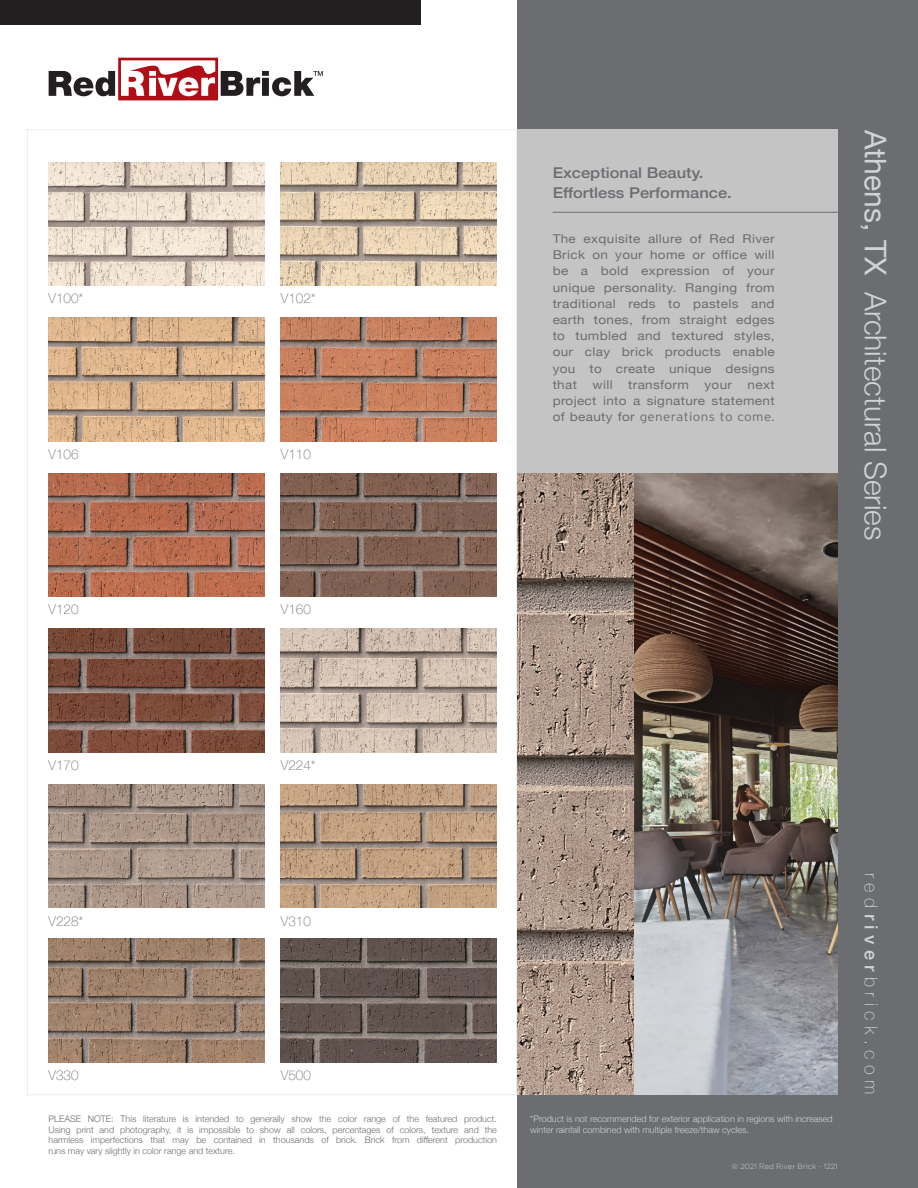
<style>
.page{position:relative;width:918px;height:1188px;background:#fff}
.page>*{position:absolute;margin:0;border:0;box-sizing:border-box;transform-origin:0 0}
.t1{font:300 30px "Helvetica Neue";color:#d1d2d4}
.t2{font:100 18px "Helvetica Neue";letter-spacing:.3em;color:#d1d2d4}
.t3{font:500 14.85px/19.8px "Helvetica Neue";color:#6c6d70;scale:1.11 1}
.t4{font:100 13.5px "Helvetica Neue";color:#6c6d70}
.t5{font:12.15px/16.2px "Helvetica Neue";letter-spacing:.025em;color:#6c6d70;text-align:justify;scale:1.11 1}
.t6{font:300 12.15px "Interstate";letter-spacing:.025em;color:#6c6d70;scale:1.11 1}
.t7{font:300 9px/10.5px "Helvetica Neue";color:#6c6d70;text-align:justify}
.t8{font:300 9px/10.8px "Helvetica Neue";color:#d1d2d4}
.t9{font:300 7.5px "Gotham";color:#d1d2d4}
.s1{font-family:"Helvetica Neue";font-weight:400}
.s2{font-weight:400}
.s3{font-weight:500}
</style>
<div class="page">
<div style="left:517px;top:0;width:401px;height:1188px;background:#6c6d70"></div>
<div style="left:0;top:0;width:421px;height:25px;background:#231f20"></div>
<div style="left:517px;top:130px;width:321px;height:964px;background:#c4c4c5"></div>
<img style="left:517px;top:473px;width:321px;height:622px">
<hr style="left:553px;top:212px;width:285px;height:1px;background:#6c6d70">
<img style="left:49px;top:473px;width:216px;height:124px">
<img style="left:281px;top:318px;width:216px;height:123px">
<img style="left:49px;top:318px;width:216px;height:123px">
<img style="left:281px;top:162px;width:216px;height:124px">
<img style="left:49px;top:162px;width:216px;height:124px">
<img style="left:49px;top:629px;width:216px;height:123px">
<img style="left:49px;top:784px;width:216px;height:124px">
<img style="left:281px;top:473px;width:216px;height:124px">
<img style="left:281px;top:629px;width:216px;height:123px">
<img style="left:281px;top:784px;width:216px;height:124px">
<div style="left:118px;top:58px;width:100px;height:42px;border:3px solid #b00d15"></div>
<svg style="left:49px;top:64px;width:274px;height:35px"></svg>
<img style="left:49px;top:939px;width:216px;height:123px">
<img style="left:281px;top:939px;width:216px;height:123px">
<h3 class="t4" style="left:49px;top:288px;width:36px">V100*</h3>
<h3 class="t4" style="left:49px;top:444px;width:32px">V106</h3>
<h3 class="t4" style="left:281px;top:288px;width:36px">V102*</h3>
<h3 class="t4" style="left:281px;top:444px;width:32px">V110</h3>
<h3 class="t3" style="left:553px;top:162px;width:163px">Exceptional Beauty.<br>Effortless Performance.</h3>
<p class="t5" style="left:553px;top:231px;width:201px">The exquisite allure of Red River Brick on your home or office will be a bold expression of your unique personality. Ranging from traditional reds to pastels and earth tones, from straight edges to tumbled and textured styles, our clay brick products enable you to create unique designs that</p>
<h3 class="t5" style="left:593px;top:377px;width:20px">will</h3>
<h3 class="t5" style="left:628px;top:377px;width:56px">transform</h3>
<h3 class="t5" style="left:705px;top:377px;width:26px">your</h3>
<h3 class="t5" style="left:553px;top:377px;width:201px;text-align:right">next<br>project into a signature statement</h3>
<h3 class="t6" style="left:553px;top:410px;width:201px"><span class="s1">of beauty for</span> generations to come.</h3>
<h1 class="t1" style="left:900px;top:130px;width:412px;rotate:90deg"><span class="s2">Athens, TX</span> Architectural Series</h1>
<h3 class="t4" style="left:49px;top:599px;width:32px">V120</h3>
<h3 class="t4" style="left:281px;top:599px;width:32px">V160</h3>
<h3 class="t4" style="left:49px;top:755px;width:32px">V170</h3>
<h3 class="t4" style="left:281px;top:755px;width:36px">V224*</h3>
<h3 class="t4" style="left:49px;top:910px;width:36px">V228*</h3>
<h3 class="t4" style="left:49px;top:1065px;width:32px">V330</h3>
<h3 class="t4" style="left:281px;top:910px;width:32px">V310</h3>
<h3 class="t4" style="left:281px;top:1065px;width:32px">V500</h3>
<p class="t7" style="left:49px;top:1113px;width:450px">PLEASE NOTE: This literature is intended to generally show the color range of the featured product.<br>Using print and photography, it is impossible to show all colors, percentages of colors, texture and the harmless imperfections that may be contained in thousands of brick. Brick from different production runs may vary slightly in color range and texture.</p>
<p class="t8" style="left:530px;top:1113px;width:304px">*Product is not recommended for exterior application in regions with increased winter rainfall combined with multiple freeze/thaw cycles.</p>
<p class="t9" style="left:732px;top:1162px;width:107px">© 2021 Red River Brick - 1221</p>
<h2 class="t2" style="left:885px;top:873px;width:222px;rotate:90deg">red<span class="s3">river</span>brick.com</h2>
</div>
